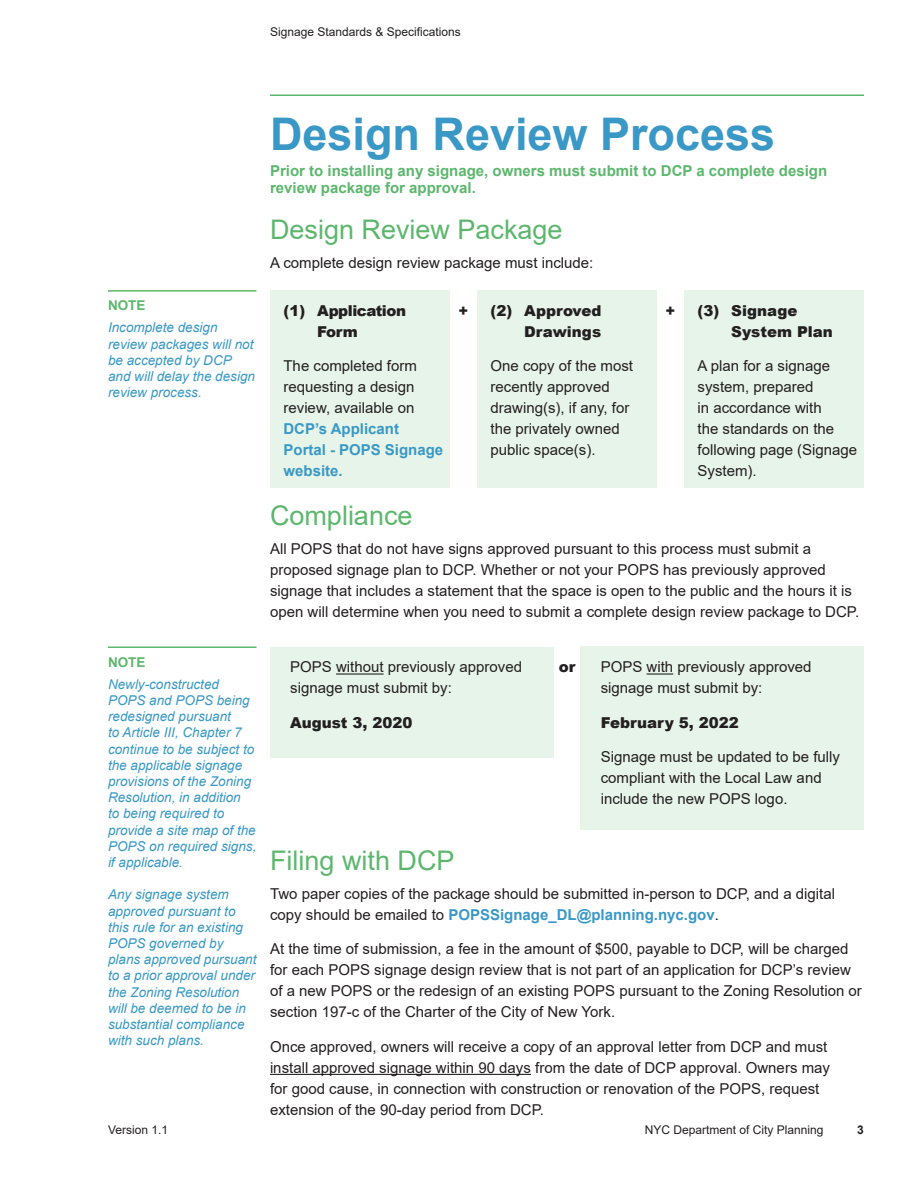
<style>
.page{position:relative;width:918px;height:1188px;background:#fff}
.page>*{position:absolute;margin:0;border:0;box-sizing:border-box;transform-origin:0 0}
.t1{font:700 45px "Arial";color:#3998c6}
.t2{font:27px "Arial";color:#5cb76d}
.t3{font:15px/21px "Arial";color:#231f20}
.t4{font:700 15px/16.5px "Arial";color:#5cb76d}
.t5{font:900 15px/21px "Arial";color:#231f20}
.t6{font:700 15px/21px "Arial";color:#3998c6}
.t7{font:900 15px/21px "Arial";letter-spacing:-.03em;color:#231f20}
.t8{font:italic 13.5px/16.2px "Arial";color:#3998c6}
.t9{font:700 13.5px "Arial";color:#5cb76d}
.t10{font:12px "Arial";color:#231f20}
.t11{font:700 12px "Arial";color:#231f20}
.s1{font-weight:700;color:#3998c6}
.s2{color:#000}
</style>
<div class="page">
<hr style="left:270px;top:1074px;width:261px;height:1px;background:#231f20">
<div style="left:270px;top:647px;width:284px;height:111px;background:#e7f4e9"></div>
<hr style="left:336px;top:673px;width:48px;height:2px;background:#231f20">
<div style="left:580px;top:647px;width:284px;height:183px;background:#e7f4e9"></div>
<hr style="left:647px;top:673px;width:26px;height:2px;background:#231f20">
<hr style="left:270px;top:94px;width:594px;height:2px;background:#5cb76d">
<div style="left:684px;top:290px;width:180px;height:198px;background:#e7f4e9"></div>
<div style="left:477px;top:290px;width:180px;height:198px;background:#e7f4e9"></div>
<div style="left:270px;top:290px;width:180px;height:198px;background:#e7f4e9"></div>
<hr style="left:108px;top:290px;width:148px;height:2px;background:#5cb76d">
<hr style="left:108px;top:647px;width:148px;height:1px;background:#5cb76d">
<p class="t10" style="left:270px;top:23px;width:192px">Signage Standards &amp; Specifications</p>
<h1 class="t1" style="left:270px;top:102px;width:507px">Design Review Process</h1>
<p class="t4" style="left:270px;top:163px;width:559px">Prior to installing any signage, owners must submit to DCP a complete design review package for approval.</p>
<p class="t9" style="left:108px;top:296px;width:39px">NOTE</p>
<p class="t8" style="left:108px;top:320px;width:149px">Incomplete design review packages will not be accepted by DCP and will delay the design review process.</p>
<h2 class="t2" style="left:270px;top:211px;width:294px">Design Review Package</h2>
<p class="t3" style="left:270px;top:252px;width:325px">A complete design review package must include:</p>
<p class="t7" style="left:317px;top:300px;width:90px;text-indent:-34px">(1) Application<br>Form</p>
<p class="t3" style="left:284px;top:355px;width:135px">The completed form requesting a design review, available on</p>
<p class="t6" style="left:284px;top:419px;width:161px">DCP’s Applicant<br>Portal - POPS Signage website.</p>
<p class="t5" style="left:459px;top:299px;width:11px">+</p>
<p class="t5" style="left:490px;top:300px;width:112px;text-align:right">(2) Approved<br>Drawings</p>
<p class="t3" style="left:490px;top:355px;width:144px">One copy of the most recently approved drawing(s), if any, for the privately owned public space(s).</p>
<p class="t5" style="left:666px;top:299px;width:11px">+</p>
<p class="t5" style="left:731px;top:300px;width:103px;text-indent:-34px">(3) Signage<br>System Plan</p>
<p class="t3" style="left:698px;top:355px;width:161px">A plan for a signage system, prepared<br>in accordance with<br>the standards on the following page (Signage<br>System).</p>
<h2 class="t2" style="left:270px;top:497px;width:144px">Compliance</h2>
<p class="t3" style="left:270px;top:538px;width:591px">All POPS that do not have signs approved pursuant to this process must submit a proposed signage plan to DCP. Whether or not your POPS has previously approved signage that includes a statement that the space is open to the public and the hours it is open will determine when you need to submit a complete design review package to DCP.</p>
<p class="t9" style="left:108px;top:652px;width:39px">NOTE</p>
<p class="t8" style="left:108px;top:676px;width:150px">Newly-constructed<br>POPS and POPS being redesigned pursuant<br>to Article III, Chapter 7 continue to be subject to the applicable signage provisions of the Zoning<br>Resolution, in addition<br>to being required to provide a site map of the<br>POPS on required signs, if applicable.</p>
<p class="t8" style="left:108px;top:887px;width:150px">Any signage system approved pursuant to this rule for an existing<br>POPS governed by plans approved pursuant to a prior approval under the Zoning Resolution will be deemed to be in substantial compliance with such plans.</p>
<p class="t3" style="left:290px;top:657px;width:233px">POPS without previously approved signage must submit by:</p>
<p class="t5" style="left:290px;top:712px;width:124px">August 3, 2020</p>
<p class="t5" style="left:559px;top:656px;width:18px">or</p>
<p class="t3" style="left:601px;top:657px;width:212px">POPS with previously approved signage must submit by:</p>
<p class="t5" style="left:601px;top:712px;width:140px">February 5, 2022</p>
<p class="t3" style="left:601px;top:747px;width:241px">Signage must be updated to be fully compliant with the Local Law and include the new POPS logo.</p>
<h2 class="t2" style="left:270px;top:842px;width:186px">Filing with DCP</h2>
<p class="t3" style="left:270px;top:883px;width:567px">Two paper copies of the package should be submitted in-person to DCP, and a digital copy should be emailed to <span class="s1">POPSSignage_DL@planning.nyc.gov</span><span class="s2">.</span></p>
<p class="t3" style="left:270px;top:938px;width:593px">At the time of submission, a fee in the amount of $500, payable to DCP, will be charged for each POPS signage design review that is not part of an application for DCP’s review of a new POPS or the redesign of an existing POPS pursuant to the Zoning Resolution or section 197-c of the Charter of the City of New York.</p>
<p class="t3" style="left:270px;top:1036px;width:562px">Once approved, owners will receive a copy of an approval letter from DCP and must install approved signage within 90 days from the date of DCP approval. Owners may for good cause, in connection with construction or renovation of the POPS, request extension of the 90-day period from DCP.</p>
<p class="t10" style="left:645px;top:1122px;width:180px">NYC Department of City Planning</p>
<p class="t10" style="left:108px;top:1122px;width:62px">Version 1.1</p>
<p class="t11" style="left:857px;top:1121px;width:8px">3</p>
</div>
